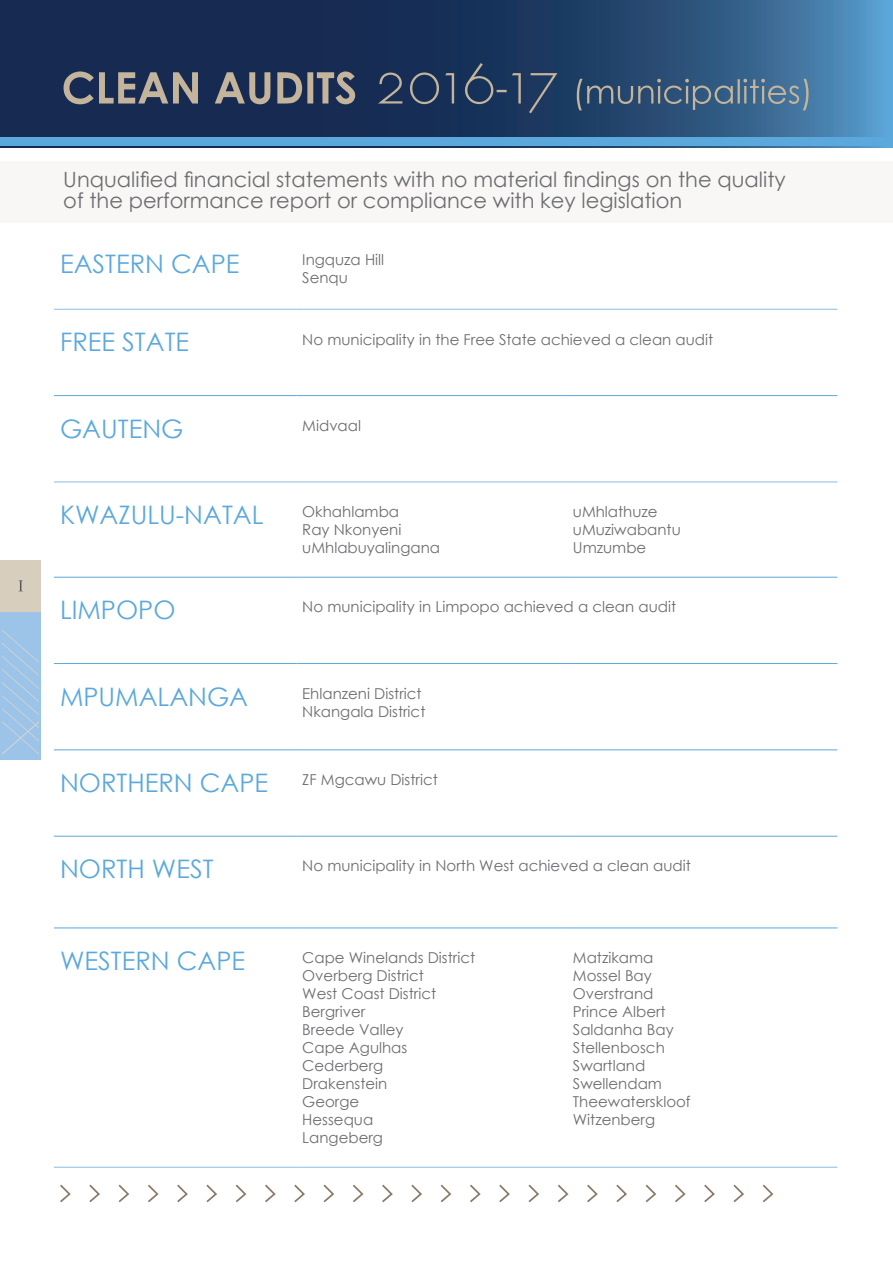
<style>
.page{position:relative;width:893px;height:1263px;background:#fff}
.page>*{position:absolute;margin:0;border:0;box-sizing:border-box;transform-origin:0 0}
.t1{font:25.5px "Century Gothic";color:#5ba8dc}
.t2{font:21px/21px "Century Gothic";color:#6c6d70}
.t3{font:15px "Century Gothic";color:#6c6d70}
</style>
<div class="page">
<hr style="left:0;top:560px;width:2px;height:53px;background:#d8cebe">
<div style="left:2px;top:560px;width:39px;height:53px;background:#d8cebe"></div>
<div style="left:0;top:612px;width:41px;height:148px;background:#9bc4e8"></div>
<svg style="left:2px;top:630px;width:37px;height:125px"></svg>
<svg style="left:18px;top:580px;width:5px;height:11px"></svg>
<svg style="left:0;top:0;width:893px;height:147px;background:#24446d"></svg>
<div style="left:0;top:161px;width:893px;height:62px;background:#f8f7f5"></div>
<svg style="left:64px;top:63px;width:744px;height:50px;background:#3a4f6c"></svg>
<hr style="left:54px;top:309px;width:242px;height:1px;background:#8abce5">
<hr style="left:296px;top:309px;width:271px;height:1px;background:#8abce5">
<hr style="left:567px;top:309px;width:270px;height:1px;background:#8abce5">
<hr style="left:54px;top:395px;width:242px;height:1px;background:#5ba8dc">
<hr style="left:296px;top:395px;width:271px;height:1px;background:#5ba8dc">
<hr style="left:567px;top:395px;width:270px;height:1px;background:#5ba8dc">
<hr style="left:54px;top:482px;width:242px;height:1px;background:#8abce5">
<hr style="left:296px;top:482px;width:271px;height:1px;background:#8abce5">
<hr style="left:567px;top:482px;width:270px;height:1px;background:#8abce5">
<hr style="left:54px;top:577px;width:242px;height:1px;background:#5ba8dc">
<hr style="left:296px;top:577px;width:271px;height:1px;background:#5ba8dc">
<hr style="left:567px;top:577px;width:270px;height:1px;background:#5ba8dc">
<hr style="left:54px;top:663px;width:242px;height:1px;background:#5ba8dc">
<hr style="left:296px;top:663px;width:271px;height:1px;background:#5ba8dc">
<hr style="left:567px;top:663px;width:270px;height:1px;background:#5ba8dc">
<hr style="left:54px;top:750px;width:242px;height:1px;background:#5ba8dc">
<hr style="left:296px;top:750px;width:271px;height:1px;background:#5ba8dc">
<hr style="left:567px;top:750px;width:270px;height:1px;background:#5ba8dc">
<hr style="left:54px;top:836px;width:242px;height:1px;background:#5ba8dc">
<hr style="left:296px;top:836px;width:271px;height:1px;background:#5ba8dc">
<hr style="left:567px;top:836px;width:270px;height:1px;background:#5ba8dc">
<hr style="left:54px;top:928px;width:242px;height:1px;background:#5ba8dc">
<hr style="left:296px;top:928px;width:271px;height:1px;background:#5ba8dc">
<hr style="left:567px;top:928px;width:270px;height:1px;background:#5ba8dc">
<hr style="left:54px;top:1167px;width:242px;height:1px;background:#8abce5">
<hr style="left:296px;top:1167px;width:271px;height:1px;background:#8abce5">
<hr style="left:567px;top:1167px;width:270px;height:1px;background:#8abce5">
<svg style="left:60px;top:1184px;width:714px;height:19px"></svg>
<div style="left:0;top:137px;width:893px;height:9px;background:#5ba8dc"></div>
<p class="t2" style="left:63px;top:169px;width:724px">Unqualified financial statements with no material findings on the quality of the performance report or compliance with key legislation</p>
<p class="t1" style="left:60px;top:246px;width:181px">EASTERN CAPE</p>
<p class="t3" style="left:302px;top:249px;width:84px">Ingquza Hill</p>
<p class="t3" style="left:302px;top:267px;width:47px">Senqu</p>
<p class="t1" style="left:60px;top:324px;width:131px">FREE STATE</p>
<p class="t3" style="left:302px;top:329px;width:413px">No municipality in the Free State achieved a clean audit</p>
<p class="t1" style="left:60px;top:411px;width:125px">GAUTENG</p>
<p class="t3" style="left:302px;top:415px;width:60px">Midvaal</p>
<p class="t1" style="left:60px;top:497px;width:205px">KWAZULU-NATAL</p>
<p class="t3" style="left:302px;top:501px;width:98px">Okhahlamba</p>
<p class="t3" style="left:302px;top:519px;width:101px">Ray Nkonyeni</p>
<p class="t3" style="left:302px;top:537px;width:139px">uMhlabuyalingana</p>
<p class="t3" style="left:573px;top:501px;width:86px">uMhlathuze</p>
<p class="t3" style="left:573px;top:519px;width:109px">uMuziwabantu</p>
<p class="t3" style="left:573px;top:537px;width:75px">Umzumbe</p>
<p class="t1" style="left:60px;top:592px;width:117px">LIMPOPO</p>
<p class="t3" style="left:302px;top:596px;width:375px">No municipality in Limpopo achieved a clean audit</p>
<p class="t1" style="left:60px;top:679px;width:190px">MPUMALANGA</p>
<p class="t3" style="left:302px;top:683px;width:121px">Ehlanzeni District</p>
<p class="t3" style="left:302px;top:701px;width:125px">Nkangala District</p>
<p class="t1" style="left:60px;top:765px;width:210px">NORTHERN CAPE</p>
<p class="t3" style="left:302px;top:769px;width:137px">ZF Mgcawu District</p>
<p class="t1" style="left:60px;top:851px;width:155px">NORTH WEST</p>
<p class="t3" style="left:302px;top:855px;width:390px">No municipality in North West achieved a clean audit</p>
<p class="t1" style="left:60px;top:943px;width:187px">WESTERN CAPE</p>
<p class="t3" style="left:302px;top:947px;width:174px">Cape Winelands District</p>
<p class="t3" style="left:302px;top:965px;width:123px">Overberg District</p>
<p class="t3" style="left:302px;top:983px;width:135px">West Coast District</p>
<p class="t3" style="left:302px;top:1001px;width:65px">Bergriver</p>
<p class="t3" style="left:302px;top:1019px;width:103px">Breede Valley</p>
<p class="t3" style="left:302px;top:1037px;width:107px">Cape Agulhas</p>
<p class="t3" style="left:302px;top:1055px;width:83px">Cederberg</p>
<p class="t3" style="left:302px;top:1073px;width:87px">Drakenstein</p>
<p class="t3" style="left:302px;top:1091px;width:59px">George</p>
<p class="t3" style="left:302px;top:1109px;width:72px">Hessequa</p>
<p class="t3" style="left:302px;top:1127px;width:82px">Langeberg</p>
<p class="t3" style="left:573px;top:947px;width:82px">Matzikama</p>
<p class="t3" style="left:573px;top:965px;width:81px">Mossel Bay</p>
<p class="t3" style="left:573px;top:983px;width:82px">Overstrand</p>
<p class="t3" style="left:573px;top:1001px;width:94px">Prince Albert</p>
<p class="t3" style="left:573px;top:1019px;width:102px">Saldanha Bay</p>
<p class="t3" style="left:573px;top:1037px;width:93px">Stellenbosch</p>
<p class="t3" style="left:573px;top:1055px;width:74px">Swartland</p>
<p class="t3" style="left:573px;top:1073px;width:91px">Swellendam</p>
<p class="t3" style="left:573px;top:1091px;width:119px">Theewaterskloof</p>
<p class="t3" style="left:573px;top:1109px;width:84px">Witzenberg</p>
</div>
